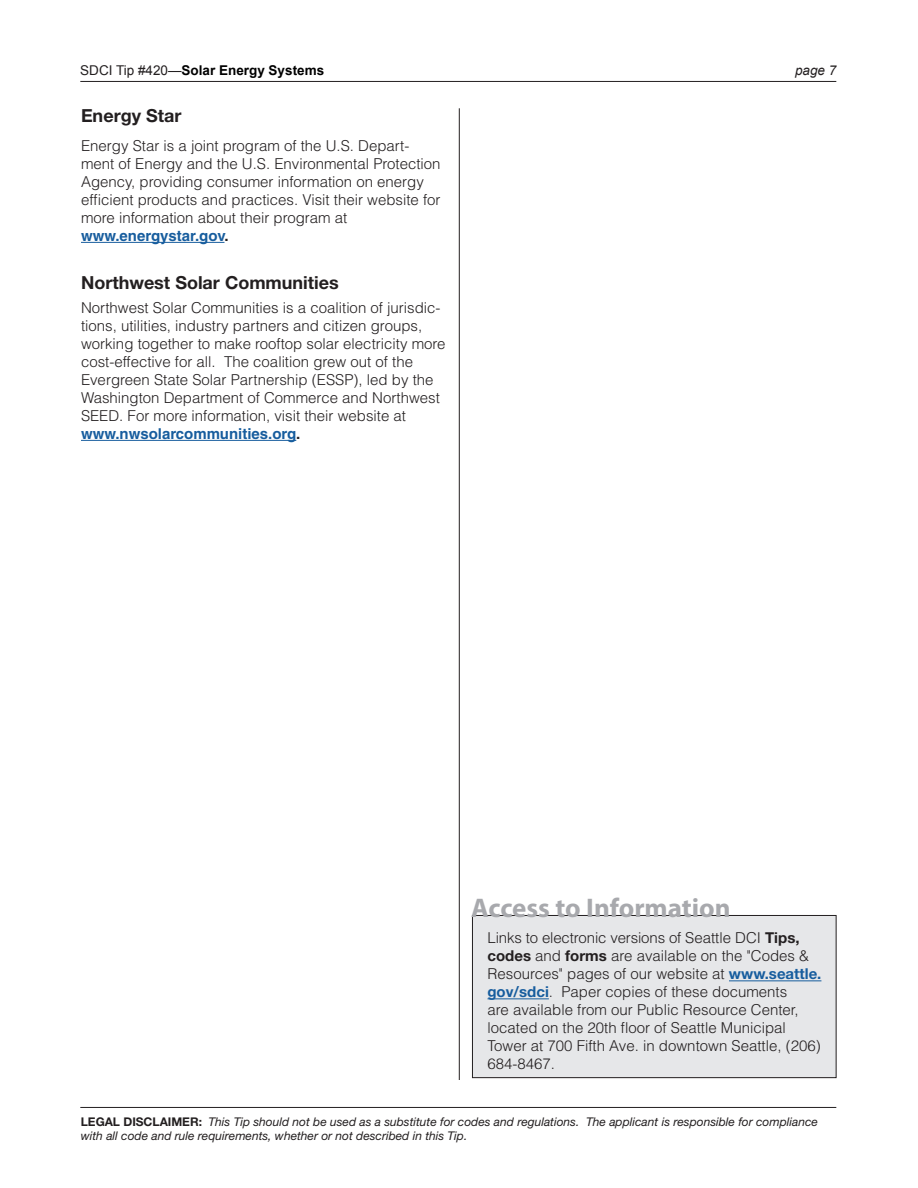
<style>
.page{position:relative;width:918px;height:1188px;background:#fff}
.page>*{position:absolute;margin:0;border:0;box-sizing:border-box;transform-origin:0 0}
.Body_text{font:700 27px "Myriad Pro";color:#a8a9ad}
.Subhead_1{font:700 18px "Helvetica Neue";color:#231f20}
.Body_text-2{font:700 18px "Helvetica Neue";color:#231f20}
.Body_text-3{font:300 15px/18px "Helvetica";color:#231f20}
.t1{font:700 13.5px "Arial";color:#000}
.t2{font:italic 13.5px "Arial";color:#231f20}
.t3{font:italic 12px/13.5px "Helvetica Neue";color:#231f20}
.s1{font-weight:400;color:#231f20}
.s2{font-weight:700;color:#175d9e}
.s3{font-weight:700}
.s4{font-family:"Helvetica Neue";font-weight:700}
.s5{font-family:"Helvetica Neue";font-weight:700;color:#175d9e}
.s6{font-weight:700;font-style:normal}
</style>
<div class="page">
<hr style="left:80px;top:81px;width:756px;height:1px;background:#231f20">
<hr style="left:80px;top:1107px;width:756px;height:1px;background:#231f20">
<hr style="left:459px;top:108px;width:1px;height:972px;background:#231f20">
<hr style="left:81px;top:242px;width:143px;height:1px;background:#175d9e">
<hr style="left:81px;top:440px;width:215px;height:1px;background:#175d9e">
<div style="left:472px;top:915px;width:364px;height:163px;background:#e6e7e9"></div>
<div style="left:472px;top:915px;width:364px;height:163px;border:1px solid #231f20"></div>
<hr style="left:729px;top:980px;width:92px;height:1px;background:#175d9e">
<hr style="left:488px;top:998px;width:61px;height:1px;background:#175d9e">
<p class="t1" style="left:80px;top:61px;width:245px"><span class="s1">SDCI Tip #420—</span>Solar Energy Systems</p>
<p class="t2" style="left:795px;top:61px;width:43px">page 7</p>
<p class="Body_text-2" style="left:81px;top:105px;width:102px">Energy Star</p>
<p class="Body_text-3" style="left:81px;top:136px;width:361px">Energy Star is a joint program of the U.S. Depart&shy;ment of Energy and the U.S. Environmental Protection Agency, providing consumer information on energy efficient products and practices. Visit their website for more information about their program at <span class="s2">www.energystar.gov</span><span class="s3">.</span></p>
<p class="Subhead_1" style="left:81px;top:272px;width:259px">Northwest Solar Communities</p>
<p class="Body_text-3" style="left:81px;top:298px;width:366px">Northwest Solar Communities is a coalition of jurisdic&shy;tions, utilities, industry partners and citizen groups, working together to make rooftop solar electricity more cost-effective for all. The coalition grew out of the Evergreen State Solar Partnership (ESSP), led by the Washington Department of Commerce and Northwest SEED. For more information, visit their website at <span class="s2">www.nwsolarcommunities.org</span><span class="s3">.</span></p>
<p class="Body_text" style="left:471px;top:890px;width:261px">Access to Information</p>
<p class="Body_text-3" style="left:488px;top:929px;width:335px">Links to electronic versions of Seattle DCI <span class="s4">Tips, codes</span> and <span class="s4">forms</span> are available on the "Codes &amp; Resources" pages of our website at <span class="s5">www.seattle. gov/sdci</span>. Paper copies of these documents<br>are available from our Public Resource Center, located on the 20th floor of Seattle Municipal Tower at 700 Fifth Ave. in downtown Seattle, (206)<br>684-8467.</p>
<p class="t3" style="left:81px;top:1115px;width:739px"><span class="s6">LEGAL DISCLAIMER:</span> This Tip should not be used as a substitute for codes and regulations. The applicant is responsible for compliance with all code and rule requirements, whether or not described in this Tip.</p>
</div>
